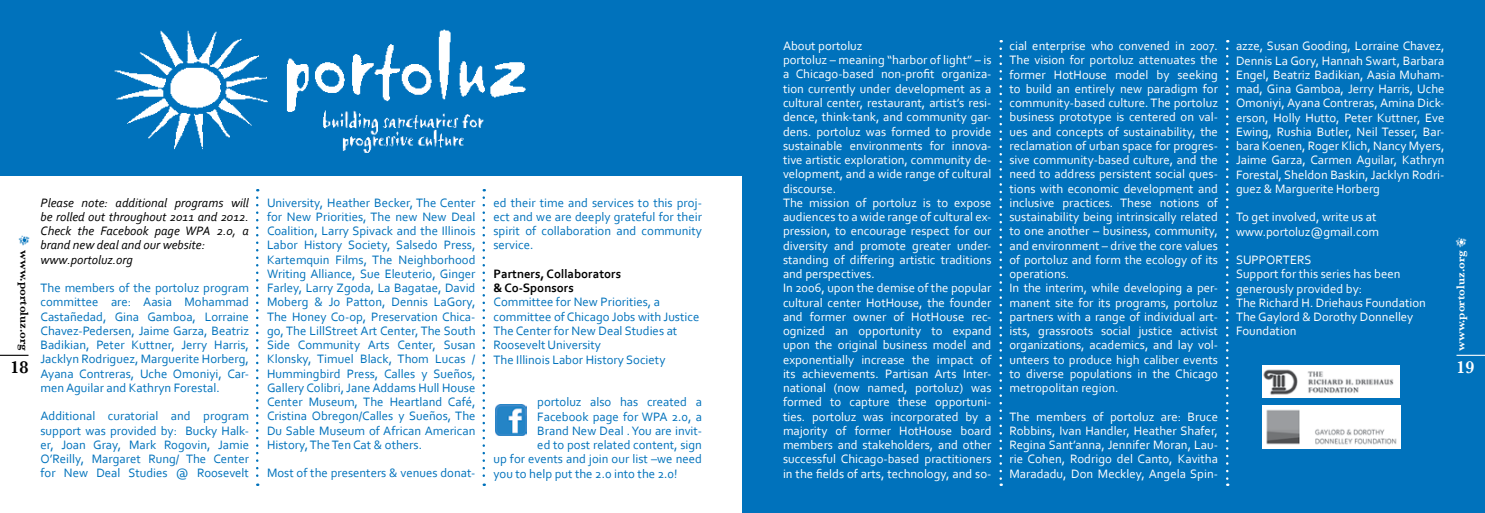
<style>
.page{position:relative;width:1485px;height:513px;background:#fff}
.page>*{position:absolute;margin:0;border:0;box-sizing:border-box;transform-origin:0 0}
.t1{font:600 18px "Baskerville";color:#000}
.t2{font:600 18px "Baskerville";color:#fff}
.t3{font:12.75px/14.2px "Corbel";color:#fff}
.t4{font:12.75px/14.2px "Corbel";color:#0072bc;text-align:justify}
.t5{font:italic 12.75px/14.2px "Corbel";color:#000}
.t6{font:700 12.75px/14.2px "Corbel";color:#000}
.t7{font:600 12px "Baskerville";color:#000}
.t8{font:600 12px "Baskerville";color:#fff}
</style>
<div class="page">
<svg style="left:0;top:355px;width:28px;height:1px"></svg>
<img style="left:18px;top:235px;width:12px;height:11px">
<div style="left:742px;top:0;width:743px;height:513px;background:#0072bc"></div>
<img style="left:1262px;top:406px;width:139px;height:42px">
<img style="left:1263px;top:365px;width:136px;height:33px">
<img style="left:495px;top:404px;width:32px;height:32px">
<div style="left:0;top:0;width:749px;height:176px;background:#0072bc"></div>
<img style="left:114px;top:30px;width:154px;height:267px">
<img style="left:286px;top:29px;width:240px;height:83px">
<img style="left:315px;top:108px;width:180px;height:45px">
<svg style="left:256px;top:198px;width:2px;height:288px"></svg>
<svg style="left:483px;top:198px;width:2px;height:288px"></svg>
<svg style="left:999px;top:49px;width:3px;height:437px"></svg>
<svg style="left:1226px;top:49px;width:2px;height:437px"></svg>
<svg style="left:1457px;top:355px;width:28px;height:1px"></svg>
<p class="t7" style="left:31px;top:250px;width:102px;rotate:90deg">www.portoluz.org</p>
<h1 class="t1" style="left:10px;top:357px;width:19px">18</h1>
<p class="t5" style="left:40px;top:195px;width:210px">Please note: additional programs will be rolled out throughout 2011 and 2012.<br>Check the Facebook page WPA 2.0, a brand new deal and our website: www.portoluz.org</p>
<p class="t4" style="left:40px;top:280px;width:210px">The members of the portoluz program committee are: Aasia Mohammad Castañedad, Gina Gamboa, Lorraine Chavez-Pedersen, Jaime Garza, Beatriz Badikian, Peter Kuttner, Jerry Harris, Jacklyn Rodriguez, Marguerite Horberg, Ayana Contreras, Uche Omoniyi, Car&shy;men Aguilar and Kathryn Forestal.</p>
<p class="t4" style="left:40px;top:409px;width:210px">Additional curatorial and program support was provided by: Bucky Halk&shy;er, Joan Gray, Mark Rogovin, Jamie O’Reilly, Margaret Rung/ The Center for New Deal Studies @ Roosevelt</p>
<p class="t4" style="left:267px;top:195px;width:210px">University, Heather Becker, The Center for New Priorities, The new New Deal Coalition, Larry Spivack and the Illinois Labor History Society, Salsedo Press, Kartemquin Films, The Neighborhood Writing Alliance, Sue Eleuterio, Ginger Farley, Larry Zgoda, La Bagatae, David Moberg &amp; Jo Patton, Dennis LaGory, The Honey Co-op, Preservation Chica&shy;go, The LillStreet Art Center, The South Side Community Arts Center, Susan Klonsky, Timuel Black, Thom Lucas / Hummingbird Press, Calles y Sueños, Gallery Colibri, Jane Addams Hull House Center Museum, The Heartland Café, Cristina Obregon/Calles y Sueños, The Du Sable Museum of African American History, The Ten Cat &amp; others.</p>
<p class="t4" style="left:267px;top:466px;width:210px">Most of the presenters &amp; venues donat-</p>
<p class="t4" style="left:493px;top:195px;width:210px">ed their time and services to this proj&shy;ect and we are deeply grateful for their spirit of collaboration and community service.</p>
<p class="t6" style="left:493px;top:266px;width:129px">Partners, Collaborators &amp; Co-Sponsors</p>
<p class="t4" style="left:493px;top:295px;width:207px;text-align:left">Committee for New Priorities, a committee of Chicago Jobs with Justice<br>The Center for New Deal Studies at<br>Roosevelt University<br>The Illinois Labor History Society</p>
<p class="t4" style="left:537px;top:395px;width:166px">portoluz also has created a</p>
<p class="t4" style="left:537px;top:409px;width:166px">Facebook page for WPA 2.0, a</p>
<p class="t4" style="left:537px;top:423px;width:166px">Brand New Deal . You are invit-</p>
<p class="t4" style="left:537px;top:437px;width:166px">ed to post related content, sign</p>
<p class="t4" style="left:493px;top:452px;width:210px">up for events and join our list –we need</p>
<p class="t4" style="left:493px;top:466px;width:186px">you to help put the 2.0 into the 2.0!</p>
<p class="t3" style="left:783px;top:38px;width:210px">About portoluz<br>portoluz – meaning “harbor of light” – is a Chicago-based non-profit organiza&shy;tion currently under development as a cultural center, restaurant, artist’s resi&shy;dence, think-tank, and community gar&shy;dens. portoluz was formed to provide sustainable environments for innova&shy;tive artistic exploration, community de&shy;velopment, and a wide range of cultural discourse.<br>The mission of portoluz is to expose audiences to a wide range of cultural ex&shy;pression, to encourage respect for our diversity and promote greater under&shy;standing of differing artistic traditions and perspectives.<br>In 2006, upon the demise of the popular cultural center HotHouse, the founder and former owner of HotHouse rec&shy;ognized an opportunity to expand upon the original business model and exponentially increase the impact of its achievements. Partisan Arts Inter&shy;national (now named, portoluz) was formed to capture these opportuni&shy;ties. portoluz was incorporated by a majority of former HotHouse board members and stakeholders, and other successful Chicago-based practitioners in the fields of arts, technology, and so-</p>
<p class="t3" style="left:1010px;top:38px;width:210px">cial enterprise who convened in 2007.<br>The vision for portoluz attenuates the former HotHouse model by seeking to build an entirely new paradigm for community-based culture. The portoluz business prototype is centered on val&shy;ues and concepts of sustainability, the reclamation of urban space for progres&shy;sive community-based culture, and the need to address persistent social ques&shy;tions with economic development and inclusive practices. These notions of sustainability being intrinsically related to one another – business, community, and environment – drive the core values of portoluz and form the ecology of its operations.<br>In the interim, while developing a per&shy;manent site for its programs, portoluz partners with a range of individual art&shy;ists, grassroots social justice activist organizations, academics, and lay vol&shy;unteers to produce high caliber events to diverse populations in the Chicago metropolitan region.</p>
<p class="t3" style="left:1010px;top:409px;width:210px;text-align:justify">The members of portoluz are: Bruce Robbins, Ivan Handler, Heather Shafer, Regina Sant’anna, Jennifer Moran, Lau&shy;rie Cohen, Rodrigo del Canto, Kavitha Maradadu, Don Meckley, Angela Spin-</p>
<p class="t3" style="left:1236px;top:39px;width:210px;text-align:justify">azze, Susan Gooding, Lorraine Chavez, Dennis La Gory, Hannah Swart, Barbara Engel, Beatriz Badikian, Aasia Muham&shy;mad, Gina Gamboa, Jerry Harris, Uche Omoniyi, Ayana Contreras, Amina Dick&shy;erson, Holly Hutto, Peter Kuttner, Eve Ewing, Rushia Butler, Neil Tesser, Bar&shy;bara Koenen, Roger Klich, Nancy Myers, Jaime Garza, Carmen Aguilar, Kathryn Forestal, Sheldon Baskin, Jacklyn Rodri&shy;guez &amp; Marguerite Horberg</p>
<p class="t3" style="left:1236px;top:210px;width:145px">To get involved, write us at www.portoluz@gmail.com</p>
<p class="t3" style="left:1236px;top:252px;width:191px">SUPPORTERS<br>Support for this series has been generously provided by:<br>The Richard H. Driehaus Foundation<br>The Gaylord &amp; Dorothy Donnelley<br>Foundation</p>
<p class="t8" style="left:1454px;top:351px;width:102px;rotate:-90deg">www.portoluz.org</p>
<h1 class="t2" style="left:1456px;top:357px;width:19px">19</h1>
</div>
